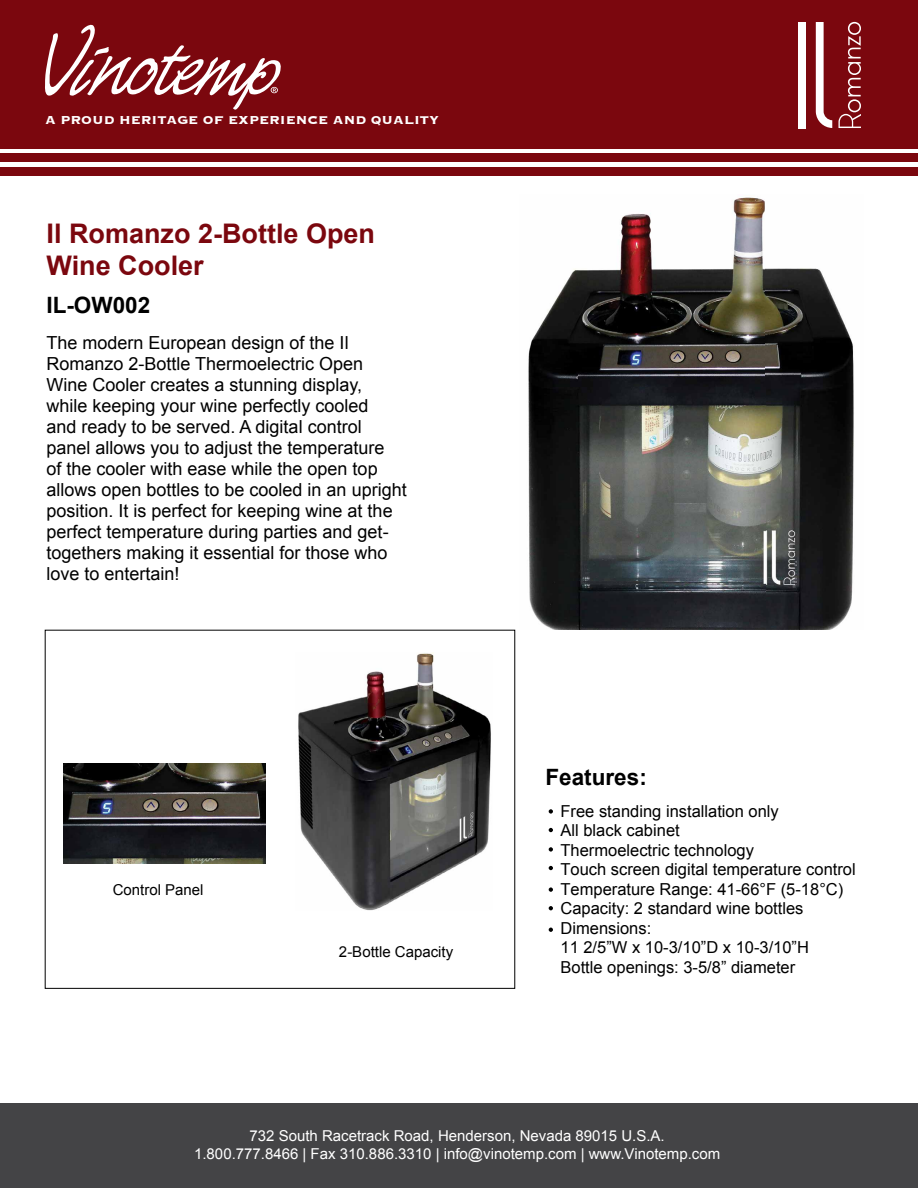
<style>
.page{position:relative;width:918px;height:1188px;background:#fff}
.page>*{position:absolute;margin:0;border:0;box-sizing:border-box;transform-origin:0 0}
.t1{font:700 27px/32.4px "Arial";color:#7b070e}
.h2_black{font:700 22.5px "Arial";color:#000}
.Paragraph_Size_12_Bl{font:18px/21px "Arial";color:#000}
.Bullet_11{font:16.5px/19.5px "Arial";color:#000}
.t2{font:15px/18px "Arial";color:#fff;text-align:center}
.Proud_Heritage{font:700 15px "Copperplate";color:#fff}
.Paragraph_Size_10_Bl{font:15px "Arial";color:#000}
</style>
<div class="page">
<div style="left:0;top:1104px;width:918px;height:84px;background:#444446"></div>
<div style="left:0;top:153px;width:918px;height:9px;background:#7b070e"></div>
<div style="left:0;top:167px;width:918px;height:9px;background:#7b070e"></div>
<div style="left:0;top:0;width:918px;height:148px;background:#7b070e"></div>
<svg style="left:45px;top:24px;width:236px;height:86px"></svg>
<svg style="left:839px;top:22px;width:22px;height:106px"></svg>
<div style="left:799px;top:22px;width:7px;height:106px;background:#fff"></div>
<svg style="left:816px;top:22px;width:16px;height:106px"></svg>
<img style="left:64px;top:763px;width:202px;height:101px">
<svg style="left:549px;top:809px;width:4px;height:5px"></svg>
<svg style="left:549px;top:887px;width:4px;height:5px"></svg>
<svg style="left:549px;top:847px;width:4px;height:5px"></svg>
<svg style="left:549px;top:828px;width:4px;height:4px"></svg>
<svg style="left:549px;top:906px;width:4px;height:4px"></svg>
<svg style="left:549px;top:866px;width:4px;height:4px"></svg>
<svg style="left:549px;top:928px;width:4px;height:4px"></svg>
<img style="left:528px;top:197px;width:326px;height:433px">
<img style="left:298px;top:653px;width:193px;height:258px">
<p class="Proud_Heritage" style="left:45px;top:110px;width:396px">A PROUD HERITAGE OF EXPERIENCE AND QUALITY</p>
<h1 class="t1" style="left:46px;top:218px;width:330px">Il Romanzo 2-Bottle Open<br>Wine Cooler</h1>
<h2 class="h2_black" style="left:46px;top:290px;width:105px">IL-OW002</h2>
<p class="Paragraph_Size_12_Bl" style="left:46px;top:332px;width:362px">The modern European design of the Il Romanzo 2-Bottle Thermoelectric Open Wine Cooler creates a stunning display, while keeping your wine perfectly cooled<br>and ready to be served. A digital control panel allows you to adjust the temperature<br>of the cooler with ease while the open top allows open bottles to be cooled in an upright position. It is perfect for keeping wine at the perfect temperature during parties and get&shy;togethers making it essential for those who love to entertain!</p>
<p class="Paragraph_Size_10_Bl" style="left:113px;top:880px;width:92px">Control Panel</p>
<p class="Paragraph_Size_10_Bl" style="left:339px;top:942px;width:116px">2-Bottle Capacity</p>
<h2 class="h2_black" style="left:546px;top:763px;width:103px">Features:</h2>
<p class="Bullet_11" style="left:561px;top:801px;width:220px">Free standing installation only</p>
<p class="Bullet_11" style="left:561px;top:821px;width:121px">All black cabinet</p>
<p class="Bullet_11" style="left:561px;top:840px;width:195px">Thermoelectric technology</p>
<p class="Bullet_11" style="left:561px;top:860px;width:297px">Touch screen digital temperature control</p>
<p class="Bullet_11" style="left:561px;top:879px;width:284px">Temperature Range: 41-66°F (5-18°C)</p>
<p class="Bullet_11" style="left:561px;top:899px;width:245px">Capacity: 2 standard wine bottles</p>
<p class="Bullet_11" style="left:561px;top:918px;width:250px">Dimensions:<br>11 2/5”W x 10-3/10”D x 10-3/10”H</p>
<p class="Bullet_11" style="left:561px;top:957px;width:236px">Bottle openings: 3-5/8” diameter</p>
<p class="t2" style="left:194px;top:1126px;width:528px">732 South Racetrack Road, Henderson, Nevada 89015 U.S.A.<br>1.800.777.8466 | Fax 310.886.3310 | info@vinotemp.com | www.Vinotemp.com</p>
</div>
